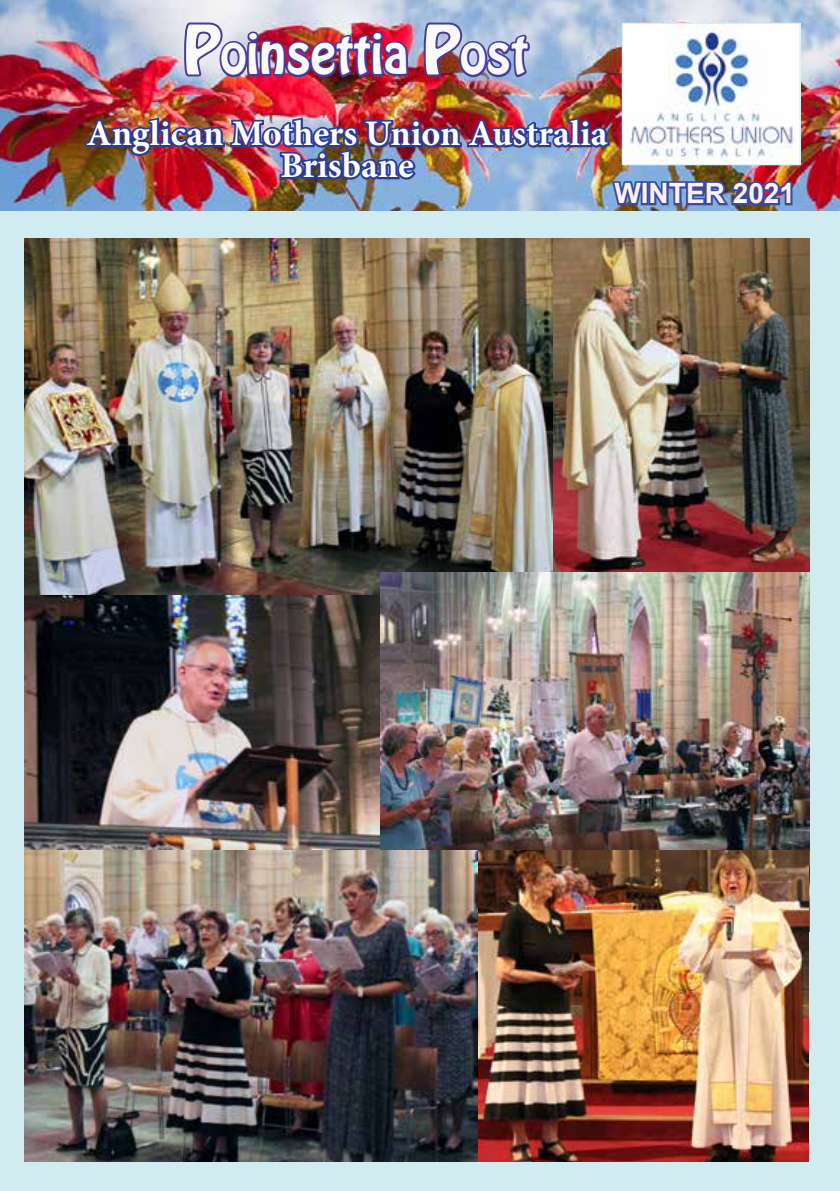
<style>
.page{position:relative;width:840px;height:1191px;background:#fff}
.page>*{position:absolute;margin:0;border:0;box-sizing:border-box;transform-origin:0 0}
.t1{font:48px "Hobo Std";color:#fafafc}
.t2{font:700 36px/32px "Minion Pro";color:#fff;text-align:center}
.t3{font:700 28px "Arial";color:#fdf1f6}
.s1{font-size:60px}
</style>
<div class="page">
<div style="left:0;top:21px;width:839px;height:1170px;background:#d0ecf0"></div>
<img style="left:25px;top:239px;width:528px;height:356px">
<img style="left:553px;top:239px;width:255px;height:334px">
<img style="left:25px;top:595px;width:355px;height:255px">
<img style="left:0;top:0;width:839px;height:211px">
<img style="left:83px;top:0;width:711px;height:211px">
<img style="left:380px;top:573px;width:428px;height:277px">
<img style="left:25px;top:850px;width:453px;height:311px">
<img style="left:478px;top:850px;width:330px;height:311px">
<img style="left:623px;top:25px;width:175px;height:138px">
<div style="left:621px;top:23px;width:179px;height:142px;border:1px solid #d0ecf0"></div>
<h1 class="t1" style="left:183px;top:22px;width:347px"><span class="s1">P</span>oinsettia <span class="s1">P</span>ost</h1>
<p class="t2" style="left:86px;top:117px;width:522px">Anglican Mothers Union Australia<br>Brisbane</p>
<p class="t3" style="left:614px;top:174px;width:182px">WINTER 2021</p>
</div>
